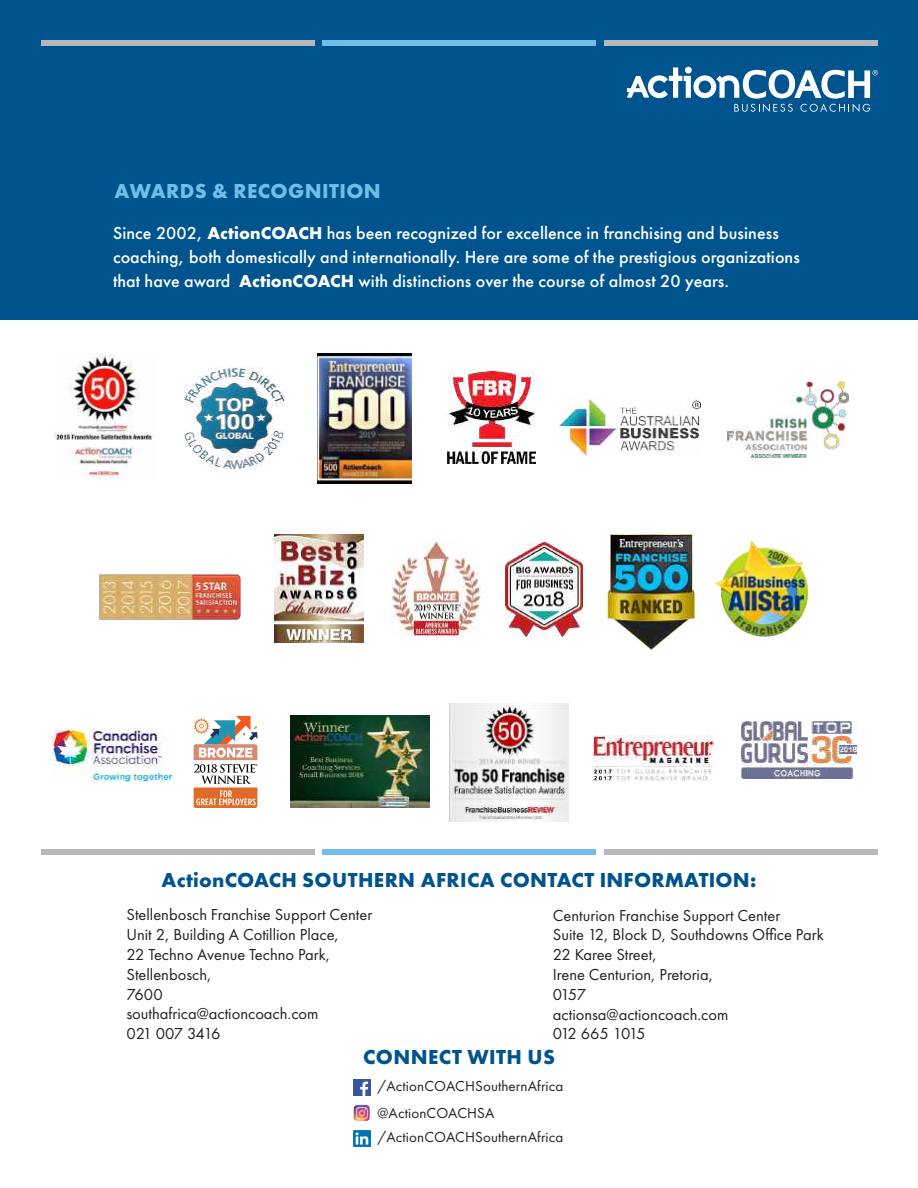
<style>
.page{position:relative;width:918px;height:1188px;background:#fff}
.page>*{position:absolute;margin:0;border:0;box-sizing:border-box;transform-origin:0 0}
.t1{font:700 21px "Futura PT";letter-spacing:.015em;color:#00548e}
.t2{font:700 21px "Futura PT";letter-spacing:.02em;color:#73bde9}
.t3{font:500 18px/24px "Futura PT";letter-spacing:.005em;color:#fff}
.t4{font:16.5px/19.8px "Futura PT";color:#231f20}
.t5{font:15px "Futura PT";letter-spacing:.01em;color:#231f20}
.s1{font-weight:700}
</style>
<div class="page">
<div style="left:0;top:0;width:918px;height:320px;background:#00548e"></div>
<svg style="left:627px;top:67px;width:251px;height:45px"></svg>
<img style="left:354px;top:1079px;width:16px;height:17px">
<div style="left:41px;top:40px;width:274px;height:6px;background:#b7b8bb"></div>
<div style="left:323px;top:40px;width:273px;height:6px;background:#73bde9"></div>
<div style="left:604px;top:40px;width:274px;height:6px;background:#b7b8bb"></div>
<div style="left:41px;top:849px;width:274px;height:6px;background:#b7b8bb"></div>
<div style="left:323px;top:849px;width:273px;height:6px;background:#73bde9"></div>
<div style="left:604px;top:849px;width:274px;height:6px;background:#b7b8bb"></div>
<img style="left:275px;top:535px;width:89px;height:108px">
<img style="left:392px;top:542px;width:88px;height:94px">
<img style="left:99px;top:574px;width:142px;height:46px">
<img style="left:607px;top:535px;width:88px;height:115px">
<img style="left:505px;top:543px;width:77px;height:94px">
<img style="left:714px;top:540px;width:95px;height:97px">
<img style="left:291px;top:716px;width:139px;height:91px">
<img style="left:450px;top:703px;width:119px;height:119px">
<img style="left:741px;top:721px;width:116px;height:57px">
<img style="left:53px;top:729px;width:120px;height:52px">
<div style="left:51px;top:727px;width:124px;height:56px;border:1px solid #fff"></div>
<img style="left:592px;top:736px;width:121px;height:46px">
<svg style="left:194px;top:716px;width:63px;height:92px"></svg>
<img style="left:54px;top:353px;width:101px;height:126px">
<img style="left:559px;top:399px;width:141px;height:57px">
<img style="left:318px;top:353px;width:93px;height:131px">
<img style="left:448px;top:371px;width:87px;height:92px">
<img style="left:184px;top:368px;width:101px;height:100px">
<img style="left:727px;top:381px;width:121px;height:77px">
<img style="left:354px;top:1105px;width:16px;height:16px">
<img style="left:354px;top:1130px;width:16px;height:17px">
<p class="t2" style="left:115px;top:178px;width:268px">AWARDS &amp; RECOGNITION</p>
<p class="t3" style="left:113px;top:221px;width:688px">Since 2002, <span class="s1">ActionCOACH</span> has been recognized for excellence in franchising and business coaching, both domestically and internationally. Here are some of the prestigious organizations that have award <span class="s1">ActionCOACH</span> with distinctions over the course of almost 20 years.</p>
<p class="t1" style="left:162px;top:867px;width:596px">ActionCOACH SOUTHERN AFRICA CONTACT INFORMATION:</p>
<p class="t4" style="left:126px;top:905px;width:247px">Stellenbosch Franchise Support Center<br>Unit 2, Building A Cotillion Place,<br>22 Techno Avenue Techno Park,<br>Stellenbosch,<br>7600<br>southafrica@actioncoach.com<br>021 007 3416</p>
<p class="t4" style="left:553px;top:905px;width:272px">Centurion Franchise Support Center<br>Suite 12, Block D, Southdowns Office Park<br>22 Karee Street,<br>Irene Centurion, Pretoria,<br>0157<br>actionsa@actioncoach.com<br>012 665 1015</p>
<p class="t1" style="left:363px;top:1043px;width:193px">CONNECT WITH US</p>
<p class="t5" style="left:377px;top:1077px;width:188px">/ActionCOACHSouthernAfrica</p>
<p class="t5" style="left:377px;top:1104px;width:119px">@ActionCOACHSA</p>
<p class="t5" style="left:377px;top:1128px;width:188px">/ActionCOACHSouthernAfrica</p>
</div>
